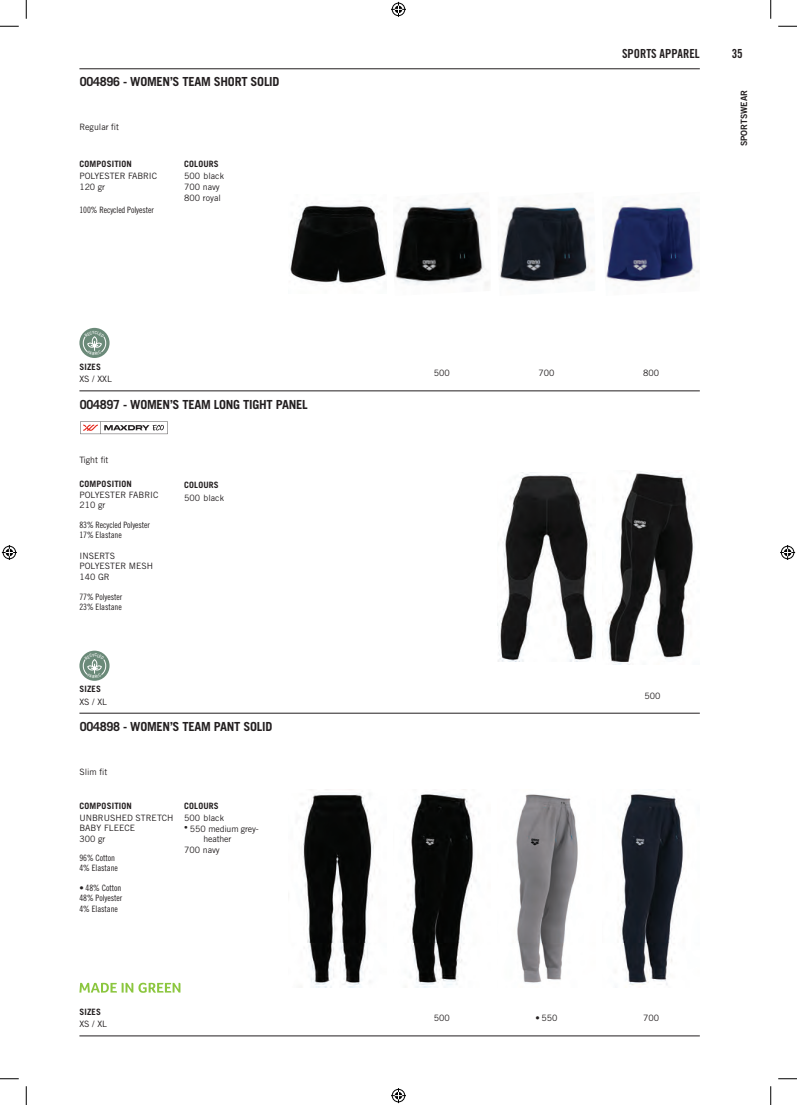
<style>
.page{position:relative;width:797px;height:1105px;background:#fff}
.page>*{position:absolute;margin:0;border:0;box-sizing:border-box;transform-origin:0 0}
.P_-_CODICE{font:700 12.5px "Trade Gothic LT Std";letter-spacing:-.02em;color:#231f20}
.t1{font:12.5px "Trade Gothic LT Std Bd Cn 20";color:#231f20}
.P_-_TITOLO{font:8.75px "Trade Gothic LT Std Cn 18";letter-spacing:-.01em;color:#231f20}
.P_-_DESCRIZIONE{font:8.75px/10.5px "Trade Gothic LT Std";color:#231f20}
.P_-_TITOLO-2{font:700 8.75px "Trade Gothic LT Std";letter-spacing:.02em;color:#231f20}
.P_-_COLORE{font:8.75px "Trade Gothic LT Std";color:#231f20}
.P_-_TITOLO-3{font:8.75px/10.5px "Trade Gothic LT Std";color:#231f20}
.P_-_COLORE_immagine{font:8.75px "Trade Gothic LT Std";color:#231f20}
.P_-_COLORE-2{font:8.75px/10.6px "Trade Gothic LT Std";letter-spacing:-.02em;color:#231f20}
.P_-_COMPOSIZIONE_FW2{font:8.75px "Trade Gothic LT Std Cn 18";letter-spacing:-.01em;color:#231f20}
.t2{font:8.75px "Trade Gothic LT Std Bd 2";color:#231f20}
.t3{font:condensed 5.88px "Myriad Pro";color:#231f20}
.s1{font-family:"Trade Gothic LT Std Cn 18";font-size:7.5px}
.s2{font-family:"Trade Gothic LT Std Cn 18"}
</style>
<div class="page">
<hr style="left:79px;top:1035px;width:620px;height:1px;background:#231f20">
<img style="left:289px;top:201px;width:97px;height:83px">
<img style="left:394px;top:202px;width:95px;height:84px">
<img style="left:499px;top:205px;width:94px;height:80px">
<img style="left:605px;top:202px;width:94px;height:80px">
<svg style="left:79px;top:328px;width:31px;height:30px"></svg>
<img style="left:301px;top:793px;width:74px;height:195px">
<img style="left:410px;top:793px;width:64px;height:195px">
<img style="left:516px;top:794px;width:62px;height:189px">
<img style="left:619px;top:794px;width:64px;height:191px">
<svg style="left:79px;top:983px;width:101px;height:10px"></svg>
<svg style="left:80px;top:421px;width:88px;height:13px"></svg>
<img style="left:498px;top:472px;width:97px;height:189px">
<img style="left:606px;top:471px;width:88px;height:193px">
<svg style="left:79px;top:651px;width:31px;height:30px"></svg>
<hr style="left:79px;top:391px;width:620px;height:1px;background:#231f20">
<hr style="left:79px;top:713px;width:620px;height:1px;background:#231f20">
<hr style="left:79px;top:68px;width:620px;height:1px;background:#231f20">
<svg style="left:0;top:25px;width:19px;height:2px"></svg>
<svg style="left:778px;top:25px;width:19px;height:2px"></svg>
<svg style="left:0;top:1078px;width:19px;height:1px"></svg>
<svg style="left:778px;top:1078px;width:19px;height:1px"></svg>
<svg style="left:25px;top:0;width:2px;height:19px"></svg>
<svg style="left:25px;top:1086px;width:2px;height:19px"></svg>
<svg style="left:770px;top:0;width:1px;height:19px"></svg>
<svg style="left:770px;top:1086px;width:1px;height:19px"></svg>
<svg style="left:391px;top:2px;width:15px;height:15px"></svg>
<svg style="left:391px;top:1088px;width:15px;height:15px"></svg>
<svg style="left:2px;top:545px;width:15px;height:15px"></svg>
<svg style="left:780px;top:545px;width:15px;height:15px"></svg>
<svg style="left:83px;top:331px;width:23px;height:24px"></svg>
<svg style="left:83px;top:653px;width:23px;height:25px"></svg>
<p class="P_-_CODICE" style="left:80px;top:74px;width:201px">004896 - WOMEN’S TEAM SHORT SOLID</p>
<p class="P_-_DESCRIZIONE" style="left:79px;top:121px;width:41px">Regular fit</p>
<p class="P_-_TITOLO-2" style="left:79px;top:158px;width:54px">COMPOSITION</p>
<p class="P_-_DESCRIZIONE" style="left:79px;top:171px;width:79px">POLYESTER FABRIC<br>120 gr</p>
<p class="P_-_COMPOSIZIONE_FW2" style="left:79px;top:205px;width:76px">100% Recycled Polyester</p>
<p class="P_-_TITOLO-2" style="left:184px;top:158px;width:36px">COLOURS</p>
<p class="P_-_COLORE" style="left:184px;top:171px;width:41px">500 black</p>
<p class="P_-_COLORE" style="left:184px;top:182px;width:37px">700 navy</p>
<p class="P_-_COLORE" style="left:184px;top:192px;width:38px">800 royal</p>
<p class="P_-_TITOLO-2" style="left:79px;top:361px;width:23px">SIZES</p>
<p class="P_-_DESCRIZIONE" style="left:79px;top:373px;width:34px">XS / XXL</p>
<p class="P_-_CODICE" style="left:80px;top:397px;width:229px">004897 - WOMEN’S TEAM LONG TIGHT PANEL</p>
<p class="P_-_DESCRIZIONE" style="left:79px;top:454px;width:31px">Tight fit</p>
<p class="P_-_TITOLO-2" style="left:79px;top:479px;width:54px">COMPOSITION</p>
<p class="P_-_TITOLO-3" style="left:79px;top:489px;width:81px">POLYESTER FABRIC<br>210 gr</p>
<p class="P_-_TITOLO" style="left:79px;top:520px;width:72px">83% Recycled Polyester</p>
<p class="P_-_TITOLO" style="left:79px;top:530px;width:44px">17% Elastane</p>
<p class="P_-_TITOLO-3" style="left:79px;top:550px;width:37px">INSERTS</p>
<p class="P_-_TITOLO-3" style="left:79px;top:561px;width:75px">POLYESTER MESH<br>140 GR</p>
<p class="P_-_TITOLO" style="left:79px;top:592px;width:44px">77% Polyester</p>
<p class="P_-_TITOLO" style="left:79px;top:602px;width:44px">23% Elastane</p>
<p class="t3" style="left:112px;top:481px;width:29px">PANTONE 485 C</p>
<p class="P_-_TITOLO-2" style="left:184px;top:480px;width:36px">COLOURS</p>
<p class="P_-_COLORE" style="left:184px;top:492px;width:41px">500 black</p>
<p class="P_-_TITOLO-2" style="left:79px;top:684px;width:23px">SIZES</p>
<p class="P_-_DESCRIZIONE" style="left:79px;top:696px;width:29px">XS / XL</p>
<p class="P_-_CODICE" style="left:80px;top:719px;width:194px">004898 - WOMEN’S TEAM PANT SOLID</p>
<p class="P_-_DESCRIZIONE" style="left:79px;top:766px;width:29px">Slim fit</p>
<p class="P_-_TITOLO-2" style="left:79px;top:800px;width:54px">COMPOSITION</p>
<p class="P_-_DESCRIZIONE" style="left:79px;top:812px;width:96px">UNBRUSHED STRETCH<br>BABY FLEECE</p>
<p class="P_-_DESCRIZIONE" style="left:79px;top:833px;width:27px">300 gr</p>
<p class="P_-_TITOLO" style="left:79px;top:852px;width:37px">96% Cotton</p>
<p class="P_-_TITOLO" style="left:79px;top:862px;width:40px">4% Elastane</p>
<p class="P_-_TITOLO" style="left:79px;top:883px;width:43px">• 48% Cotton</p>
<p class="P_-_TITOLO" style="left:79px;top:893px;width:44px">48% Polyester</p>
<p class="P_-_TITOLO" style="left:79px;top:904px;width:40px">4% Elastane</p>
<p class="P_-_TITOLO-2" style="left:184px;top:800px;width:36px">COLOURS</p>
<p class="P_-_COLORE" style="left:184px;top:813px;width:41px">500 black</p>
<p class="P_-_COLORE-2" style="left:204px;top:823px;width:57px;text-indent:-19px"><span class="s1">•</span> 550 medium grey&shy;heather</p>
<p class="P_-_COLORE" style="left:184px;top:844px;width:37px">700 navy</p>
<p class="P_-_TITOLO-2" style="left:79px;top:1006px;width:23px">SIZES</p>
<p class="P_-_DESCRIZIONE" style="left:79px;top:1018px;width:29px">XS / XL</p>
<h1 class="t1" style="left:622px;top:46px;width:79px">SPORTS APPAREL</h1>
<h1 class="t1" style="left:731px;top:46px;width:13px">35</h1>
<p class="t2" style="left:738px;top:146px;width:58px;rotate:-90deg">SPORTSWEAR</p>
<p class="P_-_COLORE_immagine" style="left:434px;top:368px;width:18px">500</p>
<p class="P_-_COLORE_immagine" style="left:538px;top:368px;width:18px">700</p>
<p class="P_-_COLORE_immagine" style="left:643px;top:368px;width:18px">800</p>
<p class="P_-_COLORE_immagine" style="left:644px;top:691px;width:18px">500</p>
<p class="P_-_COLORE_immagine" style="left:434px;top:1013px;width:18px">500</p>
<p class="P_-_COLORE_immagine" style="left:535px;top:1013px;width:24px"><span class="s2">•</span> 550</p>
<p class="P_-_COLORE_immagine" style="left:643px;top:1013px;width:18px">700</p>
</div>
